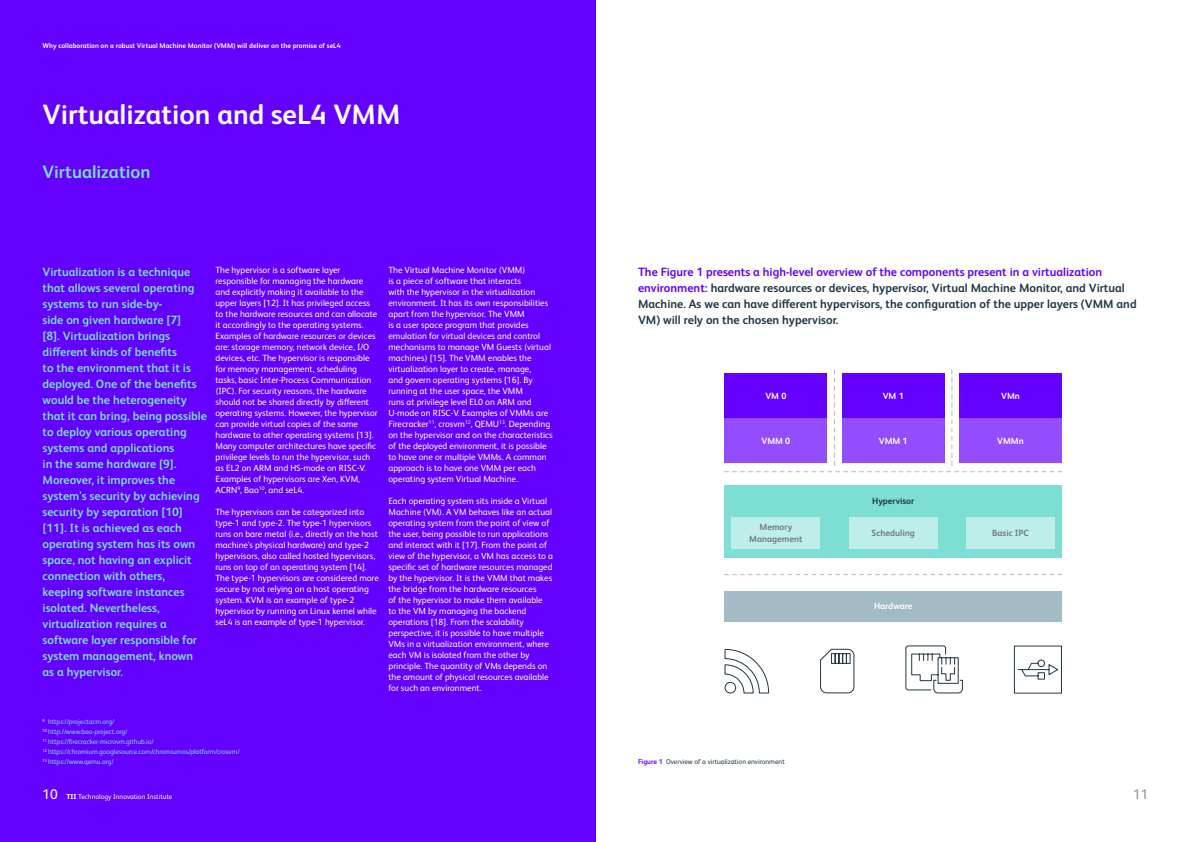
<style>
.page{position:relative;width:1191px;height:842px;background:#fff}
.page>*{position:absolute;margin:0;border:0;box-sizing:border-box;transform-origin:0 0}
.t1{font:700 28px "FS Albert Pro";color:#fff}
.t2{font:700 18px "FS Albert Pro";color:#79dbd5}
.t3{font:14px "FS Albert Pro";color:#fff}
.t4{font:14px "FS Albert Pro";color:#8b949d}
.t5{font:700 12px/16px "FS Albert Pro";color:#79dbd5}
.t6{font:700 12px/16px "FS Albert Pro";color:#203746}
.t7{font:9px/11px "FS Albert Pro";color:#fff}
.Text_lead{font:700 9px/12px "FS Albert Pro";color:#77777a;text-align:center}
.Text_lead-2{font:700 9px "FS Albert Pro";color:#fff}
.Text_lead-3{font:700 9px "FS Albert Pro";color:#203746}
.t8{font:7px "FS Albert Pro";letter-spacing:-.01em;color:#7dded4}
.t9{font:700 7px "FS Albert Pro";color:#fff}
.t10{font:7px "FS Albert Pro";color:#203746}
.t11{font:7px "FS Albert Pro";color:#fff}
.s1{color:#6400ff}
.s2{font-weight:800}
.s3{font-weight:700;color:#6400ff}
</style>
<div class="page">
<div style="left:0;top:0;width:595px;height:842px;background:#6400ff"></div>
<svg style="left:724px;top:471px;width:337px;height:1px"></svg>
<svg style="left:951px;top:370px;width:1px;height:95px"></svg>
<svg style="left:834px;top:370px;width:1px;height:95px"></svg>
<svg style="left:724px;top:574px;width:337px;height:1px"></svg>
<div style="left:724px;top:485px;width:338px;height:73px;background:#7dded4"></div>
<div style="left:724px;top:592px;width:338px;height:30px;background:#a3bbc4"></div>
<div style="left:724px;top:374px;width:103px;height:44px;background:#6400ff"></div>
<div style="left:842px;top:374px;width:102px;height:44px;background:#6400ff"></div>
<div style="left:959px;top:374px;width:103px;height:44px;background:#6400ff"></div>
<div style="left:724px;top:418px;width:103px;height:45px;background:#934dff"></div>
<div style="left:842px;top:418px;width:102px;height:45px;background:#934dff"></div>
<div style="left:959px;top:418px;width:103px;height:45px;background:#934dff"></div>
<div style="left:732px;top:517px;width:88px;height:32px;background:#beeee9"></div>
<div style="left:849px;top:517px;width:88px;height:32px;background:#beeee9"></div>
<div style="left:966px;top:517px;width:88px;height:32px;background:#beeee9"></div>
<svg style="left:724px;top:648px;width:45px;height:46px"></svg>
<svg style="left:820px;top:648px;width:35px;height:46px"></svg>
<svg style="left:905px;top:645px;width:58px;height:49px"></svg>
<svg style="left:1013px;top:645px;width:49px;height:49px"></svg>
<p class="t9" style="left:43px;top:41px;width:300px">Why collaboration on a robust Virtual Machine Monitor (VMM) will deliver on the promise of seL4</p>
<p class="t1" style="left:43px;top:95px;width:359px">Virtualization and seL4 VMM</p>
<h3 class="t2" style="left:43px;top:159px;width:110px">Virtualization</h3>
<p class="t7" style="left:215px;top:264px;width:164px">The hypervisor is a software layer responsible for managing the hardware and explicitly making it available to the upper layers [12]. It has privileged access to the hardware resources and can allocate it accordingly to the operating systems.<br>Examples of hardware resources or devices are: storage memory, network device, I/O devices, etc. The hypervisor is responsible for memory management, scheduling tasks, basic Inter-Process Communication (IPC). For security reasons, the hardware should not be shared directly by different operating systems. However, the hypervisor can provide virtual copies of the same hardware to other operating systems [13].<br>Many computer architectures have specific privilege levels to run the hypervisor, such as EL2 on ARM and HS-mode on RISC-V.<br>Examples of hypervisors are Xen, KVM, ACRN<sup>9</sup>, Bao<sup>10</sup>, and seL4.</p>
<p class="t7" style="left:215px;top:506px;width:165px">The hypervisors can be categorized into type-1 and type-2. The type-1 hypervisors runs on bare metal (i.e., directly on the host machine's physical hardware) and type-2 hypervisors, also called hosted hypervisors, runs on top of an operating system [14].<br>The type-1 hypervisors are considered more secure by not relying on a host operating system. KVM is an example of type-2 hypervisor by running on Linux kernel while seL4 is an example of type-1 hypervisor.</p>
<p class="t7" style="left:388px;top:264px;width:166px">The Virtual Machine Monitor (VMM)<br>is a piece of software that interacts<br>with the hypervisor in the virtualization environment. It has its own responsibilities apart from the hypervisor. The VMM<br>is a user space program that provides emulation for virtual devices and control mechanisms to manage VM Guests (virtual machines) [15]. The VMM enables the virtualization layer to create, manage,<br>and govern operating systems [16]. By running at the user space, the VMM<br>runs at privilege level EL0 on ARM and U-mode on RISC-V. Examples of VMMs are Firecracker<sup>11</sup>, crosvm<sup>12</sup>, QEMU<sup>13</sup>. Depending on the hypervisor and on the characteristics of the deployed environment, it is possible to have one or multiple VMMs. A common approach is to have one VMM per each operating system Virtual Machine.</p>
<p class="t7" style="left:388px;top:495px;width:166px">Each operating system sits inside a Virtual Machine (VM). A VM behaves like an actual operating system from the point of view of the user, being possible to run applications and interact with it [17]. From the point of view of the hypervisor, a VM has access to a specific set of hardware resources managed by the hypervisor. It is the VMM that makes the bridge from the hardware resources<br>of the hypervisor to make them available<br>to the VM by managing the backend operations [18]. From the scalability perspective, it is possible to have multiple VMs in a virtualization environment, where each VM is isolated from the other by principle. The quantity of VMs depends on the amount of physical resources available for such an environment.</p>
<p class="t5" style="left:43px;top:263px;width:166px">Virtualization is a technique that allows several operating systems to run side-by-<br>side on given hardware [7]<br>[8]. Virtualization brings different kinds of benefits<br>to the environment that it is deployed. One of the benefits would be the heterogeneity that it can bring, being possible to deploy various operating systems and applications<br>in the same hardware [9].<br>Moreover, it improves the system's security by achieving security by separation [10] [11]. It is achieved as each operating system has its own space, not having an explicit connection with others, keeping software instances isolated. Nevertheless, virtualization requires a software layer responsible for system management, known as a hypervisor.</p>
<p class="t6" style="left:638px;top:263px;width:500px"><span class="s1">The Figure 1 presents a high-level overview of the components present in a virtualization environment:</span> hardware resources or devices, hypervisor, Virtual Machine Monitor, and Virtual Machine. As we can have different hypervisors, the configuration of the upper layers (VMM and VM) will rely on the chosen hypervisor.</p>
<p class="Text_lead-2" style="left:765px;top:390px;width:22px">VM 0</p>
<p class="Text_lead-2" style="left:882px;top:390px;width:22px">VM 1</p>
<p class="Text_lead-2" style="left:1001px;top:390px;width:20px">VMn</p>
<p class="Text_lead-2" style="left:761px;top:434px;width:30px">VMM 0</p>
<p class="Text_lead-2" style="left:879px;top:434px;width:30px">VMM 1</p>
<p class="Text_lead-2" style="left:997px;top:434px;width:28px">VMMn</p>
<p class="Text_lead-3" style="left:872px;top:494px;width:44px">Hypervisor</p>
<p class="Text_lead" style="left:749px;top:520px;width:55px">Memory<br>Management</p>
<p class="Text_lead" style="left:871px;top:526px;width:45px">Scheduling</p>
<p class="Text_lead" style="left:992px;top:526px;width:38px">Basic IPC</p>
<p class="Text_lead-2" style="left:874px;top:600px;width:40px">Hardware</p>
<p class="t8" style="left:43px;top:717px;width:73px"><sup>9</sup> https://projectacrn.org/</p>
<p class="t8" style="left:43px;top:727px;width:86px"><sup>10</sup> http://www.bao-project.org/</p>
<p class="t8" style="left:43px;top:737px;width:113px"><sup>11</sup> https://firecracker-microvm.github.io/</p>
<p class="t8" style="left:43px;top:747px;width:199px"><sup>12</sup> https://chromium.googlesource.com/chromiumos/platform/crosvm/</p>
<p class="t8" style="left:43px;top:757px;width:73px"><sup>13</sup> https://www.qemu.org/</p>
<p class="t3" style="left:43px;top:785px;width:17px">10</p>
<p class="t11" style="left:66px;top:792px;width:108px"><span class="s2">TII</span> Technology Innovation Institute</p>
<p class="t10" style="left:638px;top:757px;width:148px"><span class="s3">Figure 1</span> Overview of a virtualization environment</p>
<p class="t4" style="left:1133px;top:785px;width:17px">11</p>
</div>
